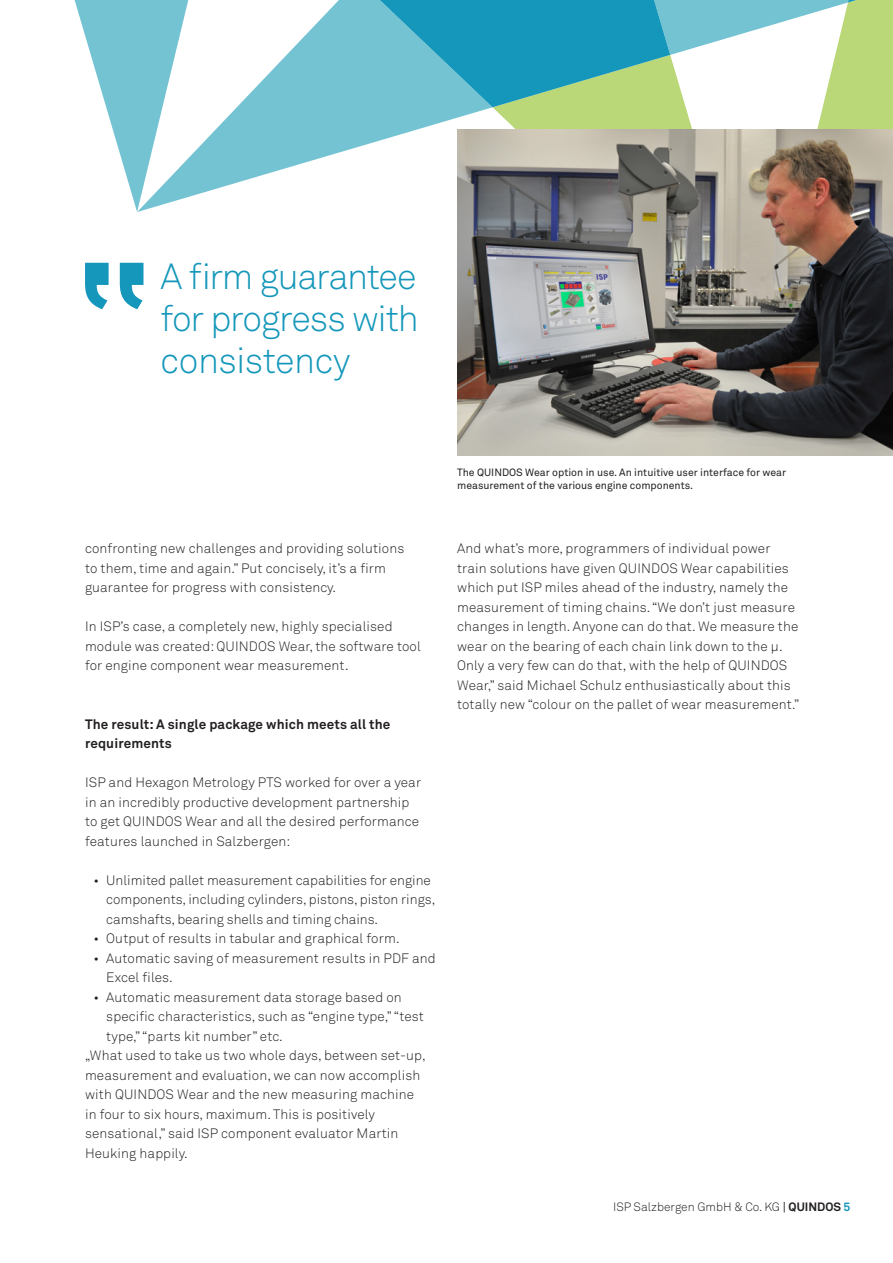
<style>
.page{position:relative;width:893px;height:1263px;background:#fff}
.page>*{position:absolute;margin:0;border:0;box-sizing:border-box;transform-origin:0 0}
.QUOTE{font:36px/42px "Akkurat Light Pro";letter-spacing:-.03em;color:#1497ba;text-align:justify}
.Body_Copy{font:13.5px/19.5px "Akkurat Light Pro";letter-spacing:.01em;color:#231f20}
.Body_Copy-2{font:700 13.5px/19.5px "Akkurat Pro";letter-spacing:.01em;color:#231f20}
.t1{font:12px "Akkurat Light Pro";color:#231f20}
.Main_Body_text{font:10.5px/13.5px "Akkurat Pro";color:#231f20}
.s1{font-family:"Akkurat Pro"}
.s2{font-family:"Akkurat Pro";font-weight:700}
.s3{font-family:"Akkurat Pro";font-weight:700;color:#1497ba}
</style>
<div class="page">
<svg style="left:188px;top:0;width:304px;height:197px"></svg>
<svg style="left:761px;top:0;width:132px;height:130px;fill:#bad878"></svg>
<svg style="left:492px;top:107px;width:269px;height:23px;fill:#bad878"></svg>
<svg style="left:75px;top:0;width:113px;height:212px"></svg>
<svg style="left:380px;top:0;width:476px;height:107px"></svg>
<img style="left:457px;top:130px;width:436px;height:326px">
<svg style="left:85px;top:263px;width:59px;height:46px"></svg>
<p class="QUOTE" style="left:161px;top:256px;width:260px">A firm guarantee for progress with consistency</p>
<p class="Body_Copy" style="left:85px;top:539px;width:321px">confronting new challenges and providing solutions to them, time and again.” Put concisely, it’s a firm guarantee for progress with consistency.</p>
<p class="Body_Copy" style="left:85px;top:617px;width:337px">In ISP’s case, a completely new, highly specialised module was created: QUINDOS Wear, the software tool for engine component wear measurement.</p>
<p class="Body_Copy-2" style="left:85px;top:714px;width:307px">The result: A single package which meets all the requirements</p>
<p class="Body_Copy" style="left:85px;top:773px;width:338px">ISP and Hexagon Metrology PTS worked for over a year in an incredibly productive development partnership to get QUINDOS Wear and all the desired performance features launched in Salzbergen:</p>
<p class="Body_Copy" style="left:106px;top:870px;width:331px;text-indent:-13px">• Unlimited pallet measurement capabilities for engine components, including cylinders, pistons, piston rings, camshafts, bearing shells and timing chains.</p>
<p class="Body_Copy" style="left:94px;top:929px;width:308px">• Output of results in tabular and graphical form.</p>
<p class="Body_Copy" style="left:106px;top:948px;width:331px;text-indent:-13px">• Automatic saving of measurement results in PDF and<br>Excel files.</p>
<p class="Body_Copy" style="left:106px;top:987px;width:319px;text-indent:-13px">• Automatic measurement data storage based on specific characteristics, such as “engine type,” “test type,” “parts kit number” etc.</p>
<p class="Body_Copy" style="left:85px;top:1046px;width:342px">„What used to take us two whole days, between set-up, measurement and evaluation, we can now accomplish with QUINDOS Wear and the new measuring machine in four to six hours, maximum. This is positively sensational,” said ISP component evaluator Martin Heuking happily.</p>
<p class="Main_Body_text" style="left:457px;top:466px;width:331px">The QUINDOS Wear option in use. An intuitive user interface for wear measurement of the various engine components.</p>
<p class="Body_Copy" style="left:457px;top:539px;width:344px">And what’s more, programmers of individual power train solutions have given QUINDOS Wear capabilities which put ISP miles ahead of the industry, namely the measurement of timing chains. “We don’t just measure changes in length. Anyone can do that. We measure the wear on the bearing of each chain link down to the µ.<br>Only a very few can do that, with the help of QUINDOS Wear,” said Michael Schulz enthusiastically about this totally new “colour on the pallet of wear measurement.”</p>
<p class="t1" style="left:613px;top:1200px;width:239px">ISP Salzbergen GmbH &amp; Co. KG <span class="s1">|</span> <span class="s2">QUINDOS</span> <span class="s3">5</span></p>
</div>
